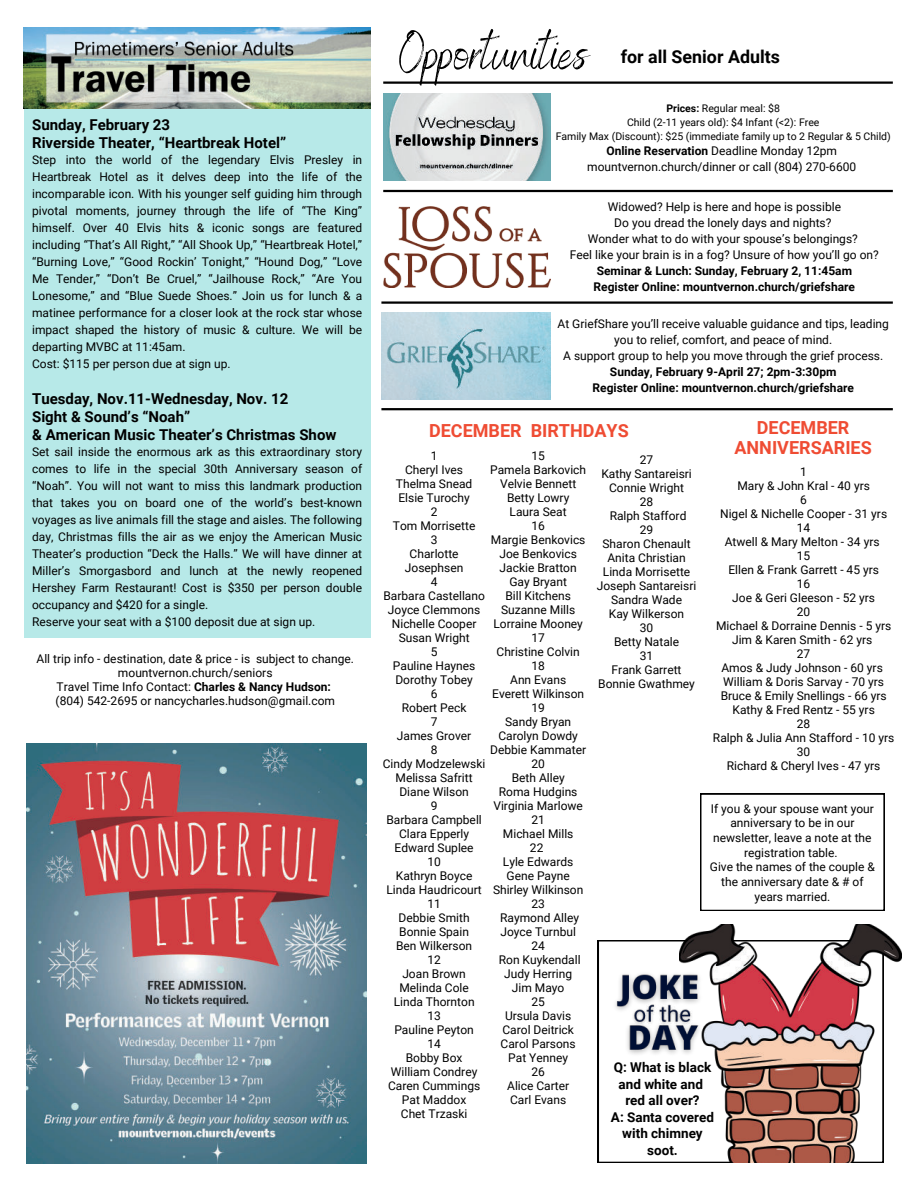
<style>
.page{position:relative;width:918px;height:1188px;background:#fff}
.page>*{position:absolute;margin:0;border:0;box-sizing:border-box;transform-origin:0 0}
.t1{font:52.5px "Benedict";color:#000}
.t2{font:700 18px/20.2px "Roboto";color:#ef4c33;text-align:center}
.t3{font:700 17.85px "Roboto";color:#000}
.t4{font:700 15px/18px "Roboto";color:#000}
.t5{font:700 13.5px/16.5px "Roboto";color:#000;text-align:center}
.t6{font:12px/14px "Roboto";color:#000;text-align:center}
.t7{font:700 12px/16px "Roboto";color:#000}
.t8{font:10.5px/14px "Roboto";color:#000;text-align:center}
.s1{font-weight:700}
</style>
<div class="page">
<hr style="left:383px;top:81px;width:510px;height:3px;background:#000">
<hr style="left:383px;top:190px;width:510px;height:2px;background:#000">
<hr style="left:381px;top:301px;width:512px;height:3px;background:#000">
<div style="left:24px;top:108px;width:346px;height:530px;background:#b7e9e8"></div>
<img style="left:24px;top:28px;width:346px;height:81px">
<img style="left:384px;top:94px;width:166px;height:86px">
<hr style="left:381px;top:408px;width:512px;height:2px;background:#000">
<svg style="left:700px;top:794px;width:185px;height:117px"></svg>
<img style="left:26px;top:744px;width:341px;height:419px">
<img style="left:384px;top:207px;width:166px;height:81px">
<img style="left:381px;top:313px;width:169px;height:86px">
<svg style="left:598px;top:940px;width:82px;height:223px"></svg>
<img style="left:680px;top:924px;width:221px;height:239px">
<img style="left:608px;top:963px;width:99px;height:54px">
<img style="left:620px;top:1014px;width:87px;height:46px">
<img style="left:629px;top:998px;width:69px;height:32px">
<p class="t4" style="left:32px;top:116px;width:256px">Sunday, February 23<br>Riverside Theater, “Heartbreak Hotel”</p>
<p class="t6" style="left:32px;top:151px;width:332px;line-height:17px;text-align:left">Step into the world of the legendary Elvis Presley in Heartbreak Hotel as it delves deep into the life of the incomparable icon. With his younger self guiding him through pivotal moments, journey through the life of “The King” himself. Over 40 Elvis hits &amp; iconic songs are featured including “That’s All Right,” “All Shook Up,” “Heartbreak Hotel,” “Burning Love,” “Good Rockin’ Tonight,” “Hound Dog,” “Love Me Tender,” “Don’t Be Cruel,” “Jailhouse Rock,” “Are You Lonesome,” and “Blue Suede Shoes.” Join us for lunch &amp; a matinee performance for a closer look at the rock star whose impact shaped the history of music &amp; culture. We will be departing MVBC at 11:45am.<br>Cost: $115 per person due at sign up.</p>
<p class="t4" style="left:32px;top:390px;width:306px">Tuesday, Nov.11-Wednesday, Nov. 12<br>Sight &amp; Sound’s “Noah”<br>&amp; American Music Theater’s Christmas Show</p>
<p class="t6" style="left:32px;top:443px;width:332px;line-height:17px;text-align:left">Set sail inside the enormous ark as this extraordinary story comes to life in the special 30th Anniversary season of “Noah”. You will not want to miss this landmark production that takes you on board one of the world’s best-known voyages as live animals fill the stage and aisles. The following day, Christmas fills the air as we enjoy the American Music Theater’s production “Deck the Halls.” We will have dinner at Miller’s Smorgasbord and lunch at the newly reopened Hershey Farm Restaurant! Cost is $350 per person double occupancy and $420 for a single.<br>Reserve your seat with a $100 deposit due at sign up.</p>
<p class="t6" style="left:37px;top:651px;width:319px">All trip info - destination, date &amp; price - is subject to change. mountvernon.church/seniors<br>Travel Time Info Contact: <span class="s1">Charles &amp; Nancy Hudson:<br></span>(804) 542-2695 or nancycharles.hudson@gmail.com</p>
<h1 class="t1" style="left:399px;top:15px;width:190px">Opportunities</h1>
<h3 class="t3" style="left:621px;top:44px;width:161px">for all Senior Adults</h3>
<p class="t8" style="left:556px;top:101px;width:337px"><span class="s1">Prices:</span> Regular meal: $8<br>Child (2-11 years old): $4 Infant (&lt;2): Free<br>Family Max (Discount): $25 (immediate family up to 2 Regular &amp; 5 Child)</p>
<p class="t6" style="left:587px;top:142px;width:270px;line-height:16.6px"><span class="s1">Online Reservation</span> Deadline Monday 12pm mountvernon.church/dinner or call (804) 270-6600</p>
<p class="t6" style="left:570px;top:198px;width:310px;line-height:16px">Widowed? Help is here and hope is possible<br>Do you dread the lonely days and nights?<br>Wonder what to do with your spouse’s belongings?<br>Feel like your brain is in a fog? Unsure of how you’ll go on?</p>
<p class="t7" style="left:594px;top:262px;width:263px">Seminar &amp; Lunch: Sunday, February 2, 11:45am<br>Register Online: mountvernon.church/griefshare</p>
<p class="t6" style="left:558px;top:315px;width:333px;line-height:16px">At GriefShare you’ll receive valuable guidance and tips, leading you to relief, comfort, and peace of mind.<br>A support group to help you move through the grief process.</p>
<p class="t7" style="left:593px;top:363px;width:263px;text-align:center">Sunday, February 9-April 27; 2pm-3:30pm<br>Register Online: mountvernon.church/griefshare</p>
<h2 class="t2" style="left:735px;top:417px;width:139px">DECEMBER<br>ANNIVERSARIES</h2>
<h2 class="t2" style="left:429px;top:420px;width:201px">DECEMBER BIRTHDAYS</h2>
<p class="t6" style="left:383px;top:448px;width:104px">1<br>Cheryl Ives<br>Thelma Snead<br>Elsie Turochy<br>2<br>Tom Morrisette<br>3<br>Charlotte<br>Josephsen<br>4<br>Barbara Castellano<br>Joyce Clemmons<br>Nichelle Cooper<br>Susan Wright<br>5<br>Pauline Haynes<br>Dorothy Tobey<br>6<br>Robert Peck<br>7<br>James Grover<br>8<br>Cindy Modzelewski<br>Melissa Safritt<br>Diane Wilson<br>9<br>Barbara Campbell<br>Clara Epperly<br>Edward Suplee<br>10<br>Kathryn Boyce<br>Linda Haudricourt<br>11<br>Debbie Smith<br>Bonnie Spain<br>Ben Wilkerson<br>12<br>Joan Brown<br>Melinda Cole<br>Linda Thornton<br>13<br>Pauline Peyton<br>14<br>Bobby Box<br>William Condrey<br>Caren Cummings<br>Pat Maddox<br>Chet Trzaski</p>
<p class="t6" style="left:490px;top:448px;width:97px">15<br>Pamela Barkovich<br>Velvie Bennett<br>Betty Lowry<br>Laura Seat<br>16<br>Margie Benkovics<br>Joe Benkovics<br>Jackie Bratton<br>Gay Bryant<br>Bill Kitchens<br>Suzanne Mills<br>Lorraine Mooney<br>17<br>Christine Colvin<br>18<br>Ann Evans<br>Everett Wilkinson<br>19<br>Sandy Bryan<br>Carolyn Dowdy<br>Debbie Kammater<br>20<br>Beth Alley<br>Roma Hudgins<br>Virginia Marlowe<br>21<br>Michael Mills<br>22<br>Lyle Edwards<br>Gene Payne<br>Shirley Wilkinson<br>23<br>Raymond Alley<br>Joyce Turnbul<br>24<br>Ron Kuykendall<br>Judy Herring<br>Jim Mayo<br>25<br>Ursula Davis<br>Carol Deitrick<br>Carol Parsons<br>Pat Yenney<br>26<br>Alice Carter<br>Carl Evans</p>
<p class="t6" style="left:597px;top:452px;width:101px">27<br>Kathy Santareisri<br>Connie Wright<br>28<br>Ralph Stafford<br>29<br>Sharon Chenault<br>Anita Christian<br>Linda Morrisette<br>Joseph Santareisri<br>Sandra Wade<br>Kay Wilkerson<br>30<br>Betty Natale<br>31<br>Frank Garrett<br>Bonnie Gwathmey</p>
<p class="t6" style="left:713px;top:464px;width:183px">1<br>Mary &amp; John Kral - 40 yrs<br>6<br>Nigel &amp; Nichelle Cooper - 31 yrs<br>14<br>Atwell &amp; Mary Melton - 34 yrs<br>15<br>Ellen &amp; Frank Garrett - 45 yrs<br>16<br>Joe &amp; Geri Gleeson - 52 yrs<br>20<br>Michael &amp; Dorraine Dennis - 5 yrs<br>Jim &amp; Karen Smith - 62 yrs<br>27<br>Amos &amp; Judy Johnson - 60 yrs<br>William &amp; Doris Sarvay - 70 yrs<br>Bruce &amp; Emily Snellings - 66 yrs<br>Kathy &amp; Fred Rentz - 55 yrs<br>28<br>Ralph &amp; Julia Ann Stafford - 10 yrs<br>30<br>Richard &amp; Cheryl Ives - 47 yrs</p>
<p class="t6" style="left:710px;top:801px;width:167px;line-height:14.7px">If you &amp; your spouse want your anniversary to be in our newsletter, leave a note at the registration table.<br>Give the names of the couple &amp; the anniversary date &amp; # of years married.</p>
<p class="t5" style="left:611px;top:1059px;width:105px">Q: What is black and white and red all over?<br>A: Santa covered with chimney soot.</p>
</div>
